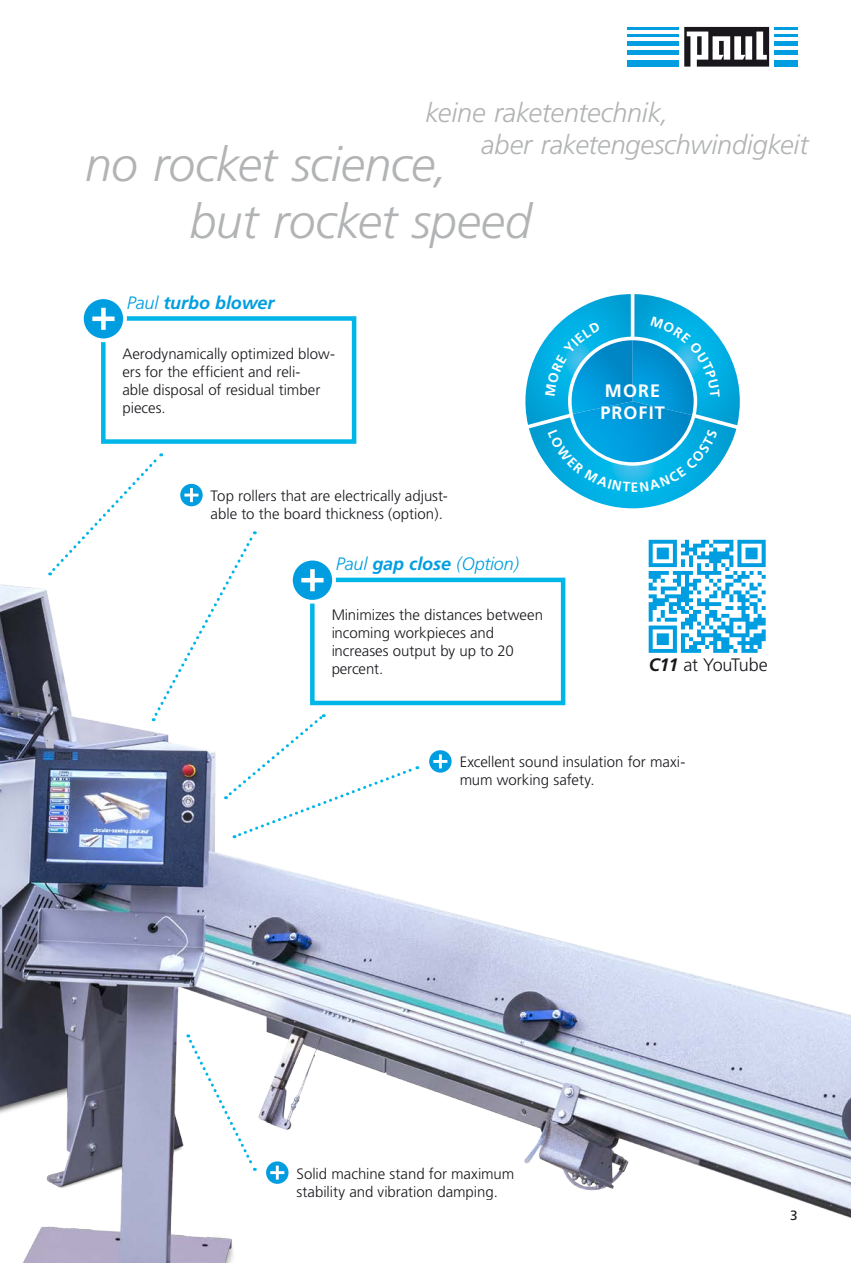
<style>
.page{position:relative;width:851px;height:1263px;background:#fff}
.page>*{position:absolute;margin:0;border:0;box-sizing:border-box;transform-origin:0 0}
.t1{font:italic 300 48px/57.6px "Frutiger";letter-spacing:-.01em;color:#b1b3b4}
.t2{font:italic 300 27px/32.4px "Frutiger";letter-spacing:-.01em;color:#b1b3b4}
.t3{font:italic 300 18px "Frutiger";letter-spacing:-.01em;color:#009ee0}
.t4{font:italic 700 18px "Frutiger";letter-spacing:-.005em;color:#009ee0}
.t5{font:300 18px "Frutiger";letter-spacing:-.015em;color:#1a171c}
.t6{font:700 18px/21.6px "Frutiger";letter-spacing:.06em;color:#fff}
.t7{font:300 15px/18px "Frutiger";color:#1a171c}
.t8{font:13.5px "Frutiger";color:#1a171c}
.s1{font-weight:300}
.s2{font-weight:700}
.s3{font-weight:700;font-style:italic}
</style>
<div class="page">
<img style="left:0;top:552px;width:850px;height:711px">
<div style="left:627px;top:60px;width:52px;height:7px;background:#009ee0"></div>
<svg style="left:684px;top:27px;width:85px;height:40px"></svg>
<div style="left:774px;top:60px;width:23px;height:7px;background:#009ee0"></div>
<div style="left:627px;top:50px;width:52px;height:5px;background:#009ee0"></div>
<div style="left:774px;top:50px;width:23px;height:5px;background:#009ee0"></div>
<hr style="left:627px;top:41px;width:52px;height:4px;background:#009ee0">
<hr style="left:774px;top:41px;width:23px;height:4px;background:#009ee0">
<hr style="left:627px;top:34px;width:52px;height:2px;background:#009ee0">
<hr style="left:774px;top:34px;width:23px;height:2px;background:#009ee0">
<hr style="left:627px;top:27px;width:52px;height:2px;background:#009ee0">
<hr style="left:774px;top:27px;width:23px;height:2px;background:#009ee0">
<svg style="left:186px;top:1034px;width:71px;height:137px"></svg>
<div style="left:101px;top:316px;width:255px;height:128px;border:4px solid #00b6e8"></div>
<svg style="left:82px;top:297px;width:43px;height:43px"></svg>
<div style="left:80px;top:295px;width:47px;height:47px;border:4px solid #fff;border-radius:50%"></div>
<svg style="left:92px;top:308px;width:22px;height:22px"></svg>
<svg style="left:427px;top:748px;width:26px;height:26px"></svg>
<div style="left:425px;top:746px;width:30px;height:30px;border:4px solid #fff;border-radius:50%"></div>
<svg style="left:433px;top:754px;width:14px;height:14px"></svg>
<svg style="left:264px;top:1159px;width:26px;height:27px"></svg>
<div style="left:262px;top:1158px;width:30px;height:29px;border:4px solid #fff;border-radius:50%"></div>
<svg style="left:270px;top:1165px;width:14px;height:15px"></svg>
<div style="left:310px;top:578px;width:255px;height:127px;border:4px solid #00b6e8"></div>
<svg style="left:49px;top:453px;width:369px;height:385px"></svg>
<svg style="left:648px;top:540px;width:117px;height:113px"></svg>
<svg style="left:525px;top:294px;width:214px;height:214px"></svg>
<h2 class="t2" style="left:481px;top:96px;width:328px;text-indent:-56px">keine raketentechnik,<br>aber raketengeschwindigkeit</h2>
<h1 class="t1" style="left:190px;top:136px;width:343px;text-indent:-105px">no rocket science,<br>but rocket speed</h1>
<p class="t4" style="left:127px;top:292px;width:149px"><span class="s1">Paul</span> turbo blower</p>
<p class="t7" style="left:122px;top:345px;width:214px">Aerodynamically optimized blow&shy;ers for the efficient and reli-<br>able disposal of residual timber pieces.</p>
<p class="t7" style="left:210px;top:487px;width:239px">Top rollers that are electrically adjust&shy;able to the board thickness (option).</p>
<p class="t3" style="left:336px;top:554px;width:184px">Paul <span class="s2">gap close</span> (Option)</p>
<p class="t7" style="left:331px;top:606px;width:213px">Minimizes the distances between incoming workpieces and increases output by up to 20 percent.</p>
<p class="t6" style="left:600px;top:380px;width:66px">MORE<br>PROFIT</p>
<p class="t5" style="left:648px;top:654px;width:121px"><span class="s3">C11</span> at YouTube</p>
<p class="t7" style="left:459px;top:753px;width:227px">Excellent sound insulation for maxi&shy;mum working safety.</p>
<p class="t7" style="left:296px;top:1165px;width:219px">Solid machine stand for maximum stability and vibration damping.</p>
<p class="t8" style="left:790px;top:1208px;width:9px">3</p>
</div>
